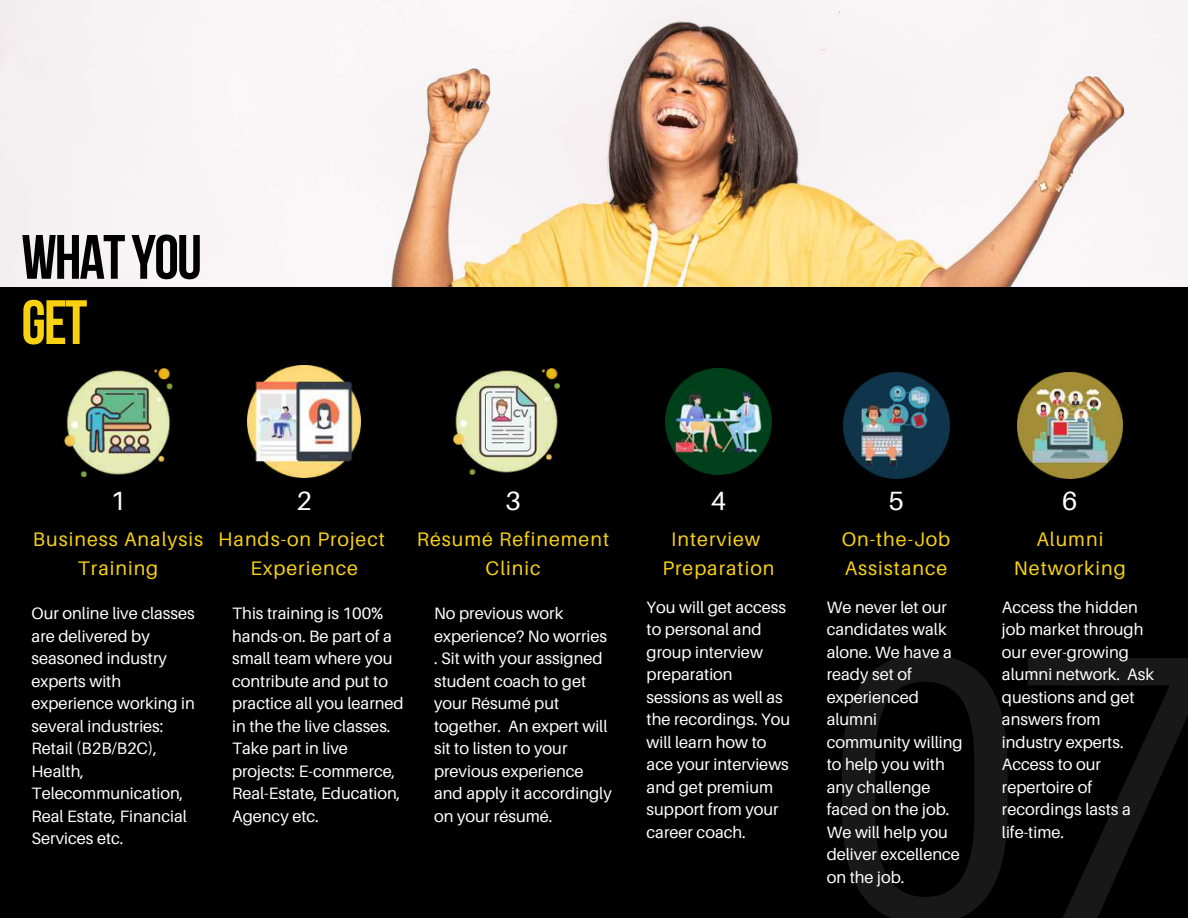
<style>
.page{position:relative;width:1188px;height:918px;background:#000}
.page>*{position:absolute;margin:0;border:0;box-sizing:border-box;transform-origin:0 0}
.t1{font:369.15px "Roboto";color:#fff}
.t2{font:700 62.55px "Bebas Neue";letter-spacing:-.03em;color:#000}
.t3{font:700 62.55px "Bebas Neue";color:#f8d210}
.t4{font:26.4px "Aileron";color:#fff}
.t5{font:19.65px/29.2px "Aileron";letter-spacing:.05em;color:#f8d210;text-align:center}
.t6{font:16.5px/22.5px "Aileron";color:#fff}
</style>
<div class="page">
<img style="left:0;top:0;width:1188px;height:287px">
<img style="left:64px;top:369px;width:109px;height:109px">
<img style="left:248px;top:365px;width:112px;height:113px">
<img style="left:454px;top:369px;width:105px;height:106px">
<img style="left:666px;top:369px;width:105px;height:106px">
<img style="left:843px;top:372px;width:106px;height:106px">
<img style="left:1017px;top:372px;width:106px;height:106px">
<h2 class="t2" style="left:21px;top:232px;width:182px">WHATYOU</h2>
<h2 class="t3" style="left:21px;top:297px;width:67px">GET</h2>
<h3 class="t4" style="left:110px;top:485px;width:17px">1</h3>
<p class="t5" style="left:33px;top:524px;width:172px">Business Analysis<br>Training</p>
<h3 class="t4" style="left:297px;top:485px;width:17px">2</h3>
<p class="t5" style="left:218px;top:524px;width:168px">Hands-on Project<br>Experience</p>
<h3 class="t4" style="left:505px;top:485px;width:17px">3</h3>
<p class="t5" style="left:417px;top:524px;width:194px">Résumé Refinement<br>Clinic</p>
<h3 class="t4" style="left:711px;top:485px;width:17px">4</h3>
<p class="t5" style="left:662px;top:524px;width:114px">Interview<br>Preparation</p>
<h3 class="t4" style="left:888px;top:485px;width:17px">5</h3>
<p class="t5" style="left:842px;top:524px;width:110px;text-align:left">On-the-Job<br>Assistance</p>
<h3 class="t4" style="left:1062px;top:485px;width:17px">6</h3>
<p class="t5" style="left:1014px;top:524px;width:113px">Alumni<br>Networking</p>
<p class="t6" style="left:1002px;top:595px;width:154px">Access the hidden job market through our ever-growing alumni network. Ask questions and get answers from industry experts.<br>Access to our repertoire of recordings lasts a life-time.</p>
<p class="t6" style="left:32px;top:602px;width:165px">Our online live classes are delivered by seasoned industry experts with experience working in several industries:<br>Retail (B2B/B2C),<br>Health,<br>Telecommunication,<br>Real Estate, Financial<br>Services etc.</p>
<p class="t6" style="left:232px;top:602px;width:173px">This training is 100% hands-on. Be part of a small team where you contribute and put to practice all you learned in the the live classes.<br>Take part in live projects: E-commerce,<br>Real-Estate, Education,<br>Agency etc.</p>
<p class="t6" style="left:647px;top:595px;width:145px">You will get access to personal and group interview preparation sessions as well as the recordings. You will learn how to ace your interviews and get premium support from your career coach.</p>
<p class="t6" style="left:434px;top:602px;width:179px">No previous work experience? No worries . Sit with your assigned student coach to get your Résumé put together. An expert will sit to listen to your previous experience and apply it accordingly on your résumé.</p>
<p class="t6" style="left:827px;top:595px;width:138px">We never let our candidates walk alone. We have a ready set of experienced alumni community willing to help you with any challenge faced on the job.<br>We will help you deliver excellence on the job.</p>
<h1 class="t1" style="left:821px;top:578px;width:401px">07</h1>
</div>
